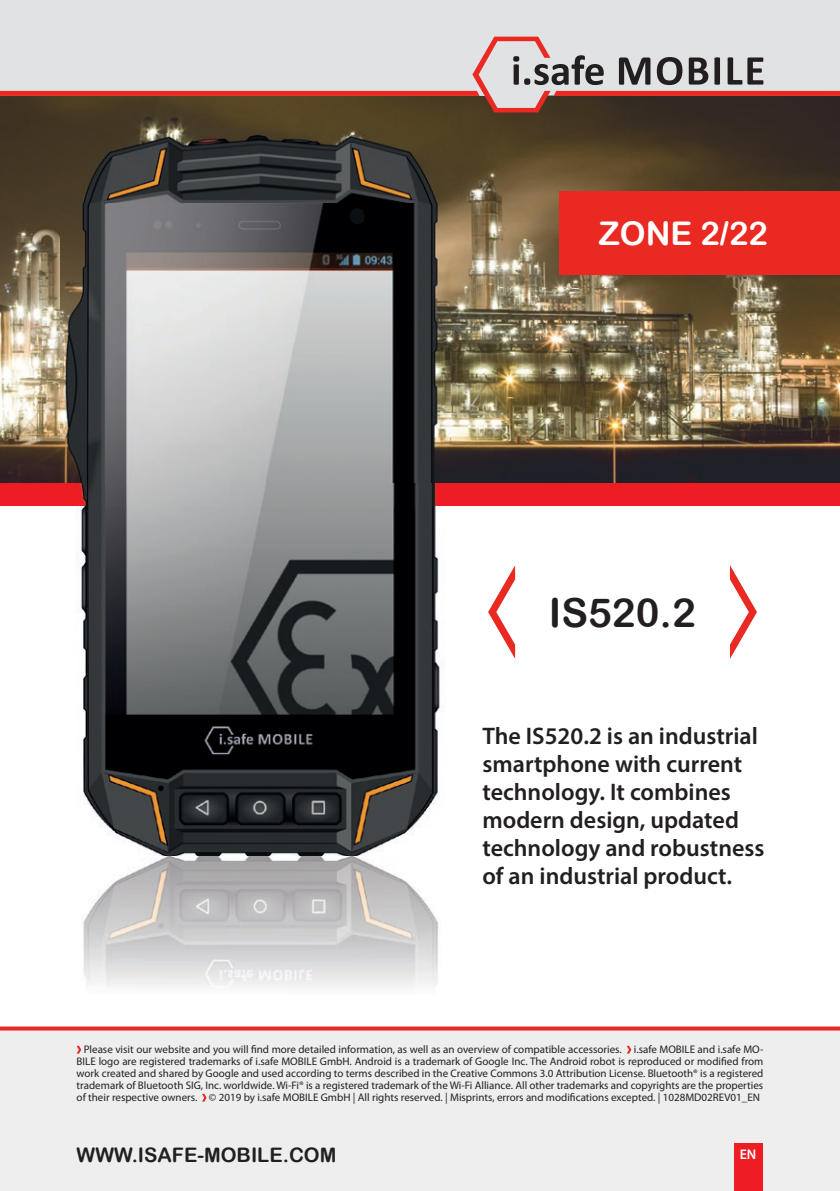
<style>
.page{position:relative;width:840px;height:1191px;background:#fff}
.page>*{position:absolute;margin:0;border:0;box-sizing:border-box;transform-origin:0 0}
.t1{font:40px "Arial Rounded MT Bold";color:#231f20}
.t2{font:32.6px "Arial Rounded MT Bold";color:#fff}
.t3{font:600 24px/28px "Myriad Pro";color:#231f20}
.t4{font:20px "Arial Rounded MT Bold";color:#231f20}
.t5{font:600 14px "Myriad Pro";color:#fff}
.t6{font:11px/12px "Myriad Pro";color:#231f20;text-align:justify}
</style>
<div class="page">
<div style="left:0;top:1029px;width:839px;height:162px;background:#eeeeef"></div>
<svg style="left:0;top:1026px;width:839px;height:4px;background:#ec453f"></svg>
<div style="left:733px;top:1143px;width:29px;height:48px;background:#ee1d23"></div>
<img style="left:420px;top:112px;width:419px;height:46px">
<img style="left:210px;top:112px;width:210px;height:21px">
<img style="left:0;top:112px;width:210px;height:46px">
<img style="left:452px;top:158px;width:387px;height:325px">
<img style="left:0;top:158px;width:61px;height:325px">
<div style="left:0;top:483px;width:839px;height:23px;background:#ee1d23"></div>
<div style="left:559px;top:191px;width:280px;height:84px;background:#ea2922"></div>
<div style="left:0;top:0;width:839px;height:37px;background:#e1e2e4"></div>
<svg style="left:0;top:37px;width:839px;height:75px;background:#b9a9a6"></svg>
<img style="left:61px;top:133px;width:391px;height:724px">
<img style="left:83px;top:857px;width:356px;height:132px">
<svg style="left:488px;top:565px;width:27px;height:94px"></svg>
<svg style="left:730px;top:565px;width:26px;height:94px"></svg>
<svg style="left:77px;top:1045px;width:4px;height:8px"></svg>
<svg style="left:627px;top:1045px;width:4px;height:8px"></svg>
<svg style="left:202px;top:1093px;width:4px;height:8px"></svg>
<h2 class="t2" style="left:598px;top:214px;width:170px">ZONE 2/22</h2>
<h1 class="t1" style="left:548px;top:589px;width:148px">IS520.2</h1>
<h3 class="t3" style="left:482px;top:721px;width:283px">The IS520.2 is an industrial smartphone with current technology. It combines modern design, updated technology and robustness of an industrial product.</h3>
<p class="t6" style="left:77px;top:1043px;width:688px;text-indent:7px">Please visit our website and you will find more detailed information, as well as an overview of compatible accessories. i.safe MOBILE and i.safe MO-BILE logo are registered trademarks of i.safe MOBILE GmbH. Android is a trademark of Google Inc. The Android robot is reproduced or modified from work created and shared by Google and used according to terms described in the Creative Commons 3.0 Attribution License. Bluetooth® is a registered trademark of Bluetooth SIG, Inc. worldwide. Wi-Fi® is a registered trademark of the Wi-Fi Alliance. All other trademarks and copyrights are the properties of their respective owners. © 2019 by i.safe MOBILE GmbH | All rights reserved. | Misprints, errors and modifications excepted. | 1028MD02REV01_EN</p>
<h3 class="t4" style="left:77px;top:1142px;width:261px">WWW.ISAFE-MOBILE.COM</h3>
<p class="t5" style="left:739px;top:1145px;width:18px">EN</p>
</div>
